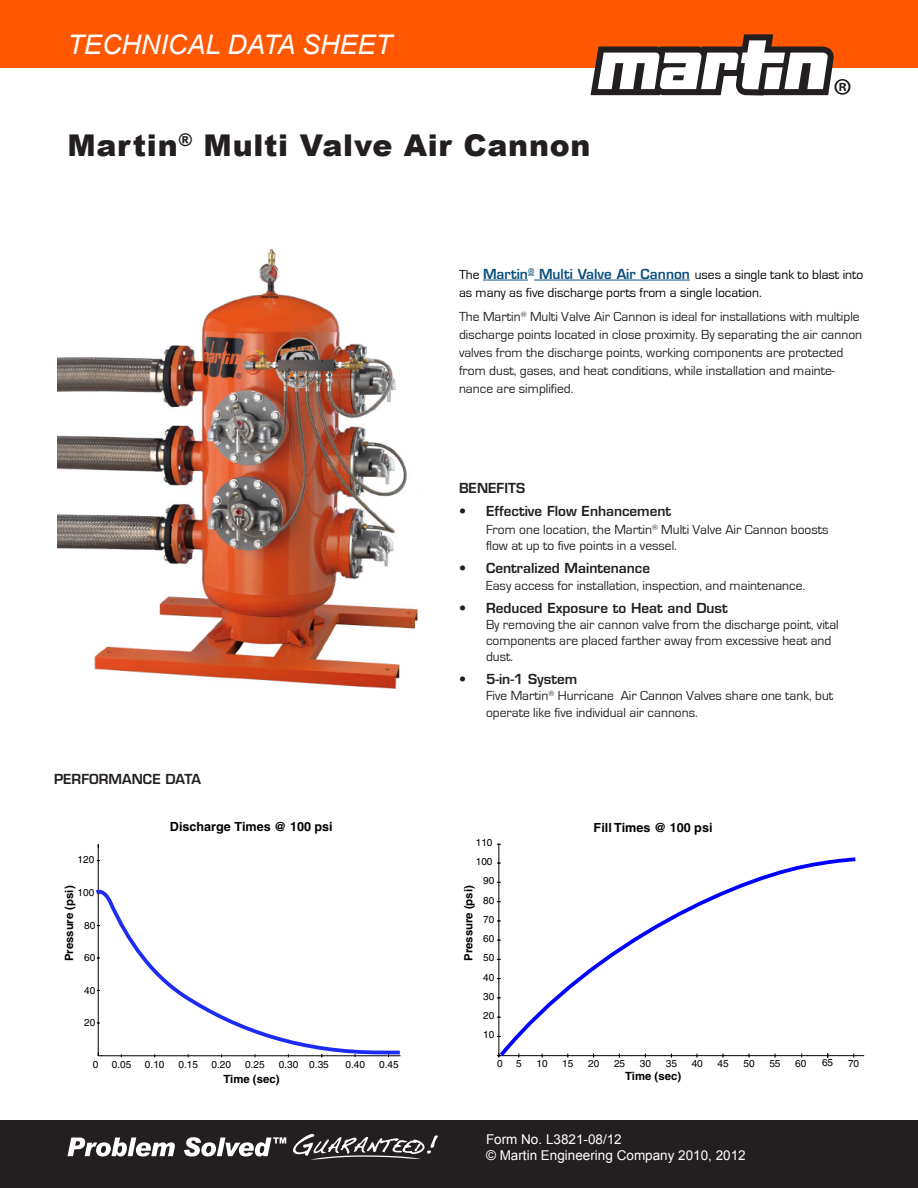
<style>
.page{position:relative;width:918px;height:1188px;background:#fff}
.page>*{position:absolute;margin:0;border:0;box-sizing:border-box;transform-origin:0 0}
.t1{font:900 30px "Arial";letter-spacing:.025em;color:#231f20}
.t2{font:italic 27px "Arial";color:#fff}
.Bullets{font:13.5px/16.2px "Eurostile";color:#231f20}
.Intro{font:13.5px/18px "Eurostile";color:#231f20}
.Intro-2{font:13.5px/18px "Eurostile";color:#000}
.t3{font:13.5px "Arial";color:#fff}
.Headline{font:600 13.5px "Eurostile";color:#231f20}
.t4{font:700 12.6px "Helvetica";color:#000}
.t5{font:700 11.4px "Helvetica";color:#000}
.t6{font:10.05px "Helvetica";color:#000}
.s1{font-weight:600;color:#0c507e}
.s2{font-weight:600}
</style>
<div class="page">
<div style="left:0;top:1120px;width:918px;height:68px;background:#231f20"></div>
<div style="left:0;top:0;width:918px;height:68px;background:#ff5800"></div>
<svg style="left:591px;top:34px;width:259px;height:62px"></svg>
<img style="left:57px;top:250px;width:361px;height:439px">
<hr style="left:483px;top:280px;width:45px;height:1px;background:#0c507e">
<hr style="left:534px;top:280px;width:156px;height:1px;background:#0c507e">
<hr style="left:98px;top:844px;width:1px;height:212px;background:#000">
<svg style="left:95px;top:888px;width:306px;height:168px"></svg>
<hr style="left:499px;top:1055px;width:365px;height:1px;background:#000">
<hr style="left:499px;top:844px;width:1px;height:212px;background:#000">
<svg style="left:496px;top:855px;width:363px;height:203px"></svg>
<svg style="left:67px;top:1138px;width:108px;height:19px"></svg>
<svg style="left:184px;top:1137px;width:102px;height:20px"></svg>
<svg style="left:293px;top:1134px;width:145px;height:26px"></svg>
<p class="t2" style="left:68px;top:27px;width:326px">TECHNICAL DATA SHEET</p>
<p class="t1" style="left:68px;top:124px;width:525px">Martin<sup>®</sup> Multi Valve Air Cannon</p>
<p class="Intro-2" style="left:459px;top:266px;width:406px">The <span class="s1">Martin</span><sup>®</sup> <span class="s1">Multi Valve Air Cannon</span> uses a single tank to blast into as many as five discharge ports from a single location.</p>
<p class="Intro" style="left:459px;top:308px;width:405px">The Martin<sup>®</sup> Multi Valve Air Cannon is ideal for installations with multiple discharge points located in close proximity. By separating the air cannon valves from the discharge points, working components are protected from dust, gases, and heat conditions, while installation and mainte&shy;nance are simplified.</p>
<p class="Headline" style="left:54px;top:771px;width:149px">PERFORMANCE DATA</p>
<p class="t6" style="left:78px;top:854px;width:18px">120</p>
<p class="t5" style="left:62px;top:961px;width:77px;rotate:-90deg">Pressure (psi)</p>
<p class="t6" style="left:78px;top:887px;width:18px">100</p>
<p class="t6" style="left:84px;top:920px;width:13px">80</p>
<p class="t6" style="left:84px;top:952px;width:13px">60</p>
<p class="t6" style="left:84px;top:984px;width:13px">40</p>
<p class="t6" style="left:84px;top:1017px;width:13px">20</p>
<p class="t4" style="left:170px;top:819px;width:164px">Discharge Times @ 100 psi</p>
<p class="Headline" style="left:459px;top:480px;width:68px">BENEFITS</p>
<p class="Bullets" style="left:486px;top:503px;width:344px;line-height:18px;text-indent:-27px"><span class="s2">• Effective Flow Enhancement<br></span>From one location, the Martin<sup>®</sup> Multi Valve Air Cannon boosts</p>
<p class="Bullets" style="left:486px;top:538px;width:192px">flow at up to five points in a vessel.</p>
<p class="Bullets" style="left:486px;top:561px;width:321px;text-indent:-27px"><span class="s2">• Centralized Maintenance<br></span>Easy access for installation, inspection, and maintenance.</p>
<p class="Bullets" style="left:486px;top:600px;width:354px;text-indent:-27px"><span class="s2">• Reduced Exposure to Heat and Dust<br></span>By removing the air cannon valve from the discharge point, vital components are placed farther away from excessive heat and dust.</p>
<p class="Bullets" style="left:486px;top:672px;width:349px;text-indent:-27px"><span class="s2">• 5-in-1 System<br></span>Five Martin<sup>®</sup> Hurricane Air Cannon Valves share one tank, but operate like five individual air cannons.</p>
<p class="t6" style="left:476px;top:837px;width:18px">110</p>
<p class="t6" style="left:476px;top:856px;width:18px">100</p>
<p class="t5" style="left:461px;top:961px;width:77px;rotate:-90deg">Pressure (psi)</p>
<p class="t6" style="left:483px;top:875px;width:13px">90</p>
<p class="t6" style="left:483px;top:894px;width:13px">80</p>
<p class="t6" style="left:483px;top:913px;width:13px">70</p>
<p class="t6" style="left:483px;top:933px;width:13px">60</p>
<p class="t6" style="left:483px;top:952px;width:13px">50</p>
<p class="t6" style="left:483px;top:971px;width:13px">40</p>
<p class="t6" style="left:483px;top:991px;width:13px">30</p>
<p class="t6" style="left:483px;top:1010px;width:13px">20</p>
<p class="t6" style="left:483px;top:1029px;width:13px">10</p>
<p class="t4" style="left:594px;top:820px;width:120px">Fill Times @ 100 psi</p>
<p class="t6" style="left:93px;top:1059px;width:7px">0</p>
<p class="t6" style="left:112px;top:1059px;width:21px">0.05</p>
<p class="t6" style="left:145px;top:1059px;width:21px">0.10</p>
<p class="t6" style="left:178px;top:1059px;width:21px">0.15</p>
<p class="t6" style="left:212px;top:1059px;width:21px">0.20</p>
<p class="t6" style="left:245px;top:1059px;width:21px">0.25</p>
<p class="t6" style="left:279px;top:1059px;width:52px">0.30 0.35</p>
<p class="t6" style="left:346px;top:1059px;width:21px">0.40</p>
<p class="t6" style="left:379px;top:1059px;width:21px">0.45</p>
<p class="t6" style="left:822px;top:1057px;width:13px">65</p>
<p class="t6" style="left:848px;top:1057px;width:13px">70</p>
<p class="t6" style="left:497px;top:1057px;width:7px">0</p>
<p class="t6" style="left:516px;top:1057px;width:7px">5</p>
<p class="t6" style="left:536px;top:1057px;width:13px">10</p>
<p class="t6" style="left:562px;top:1057px;width:13px">15</p>
<p class="t6" style="left:588px;top:1057px;width:13px">20</p>
<p class="t6" style="left:614px;top:1057px;width:13px">25</p>
<p class="t6" style="left:640px;top:1057px;width:13px">30</p>
<p class="t6" style="left:666px;top:1057px;width:13px">35</p>
<p class="t6" style="left:692px;top:1057px;width:13px">40</p>
<p class="t6" style="left:718px;top:1057px;width:13px">45</p>
<p class="t6" style="left:743px;top:1057px;width:13px">50</p>
<p class="t6" style="left:769px;top:1057px;width:13px">55</p>
<p class="t6" style="left:795px;top:1057px;width:13px">60</p>
<p class="t5" style="left:223px;top:1072px;width:58px">Time (sec)</p>
<p class="t5" style="left:625px;top:1069px;width:58px">Time (sec)</p>
<p class="t3" style="left:486px;top:1130px;width:137px">Form No. L3821-08/12</p>
<p class="t3" style="left:486px;top:1146px;width:261px">© Martin Engineering Company 2010, 2012</p>
</div>
